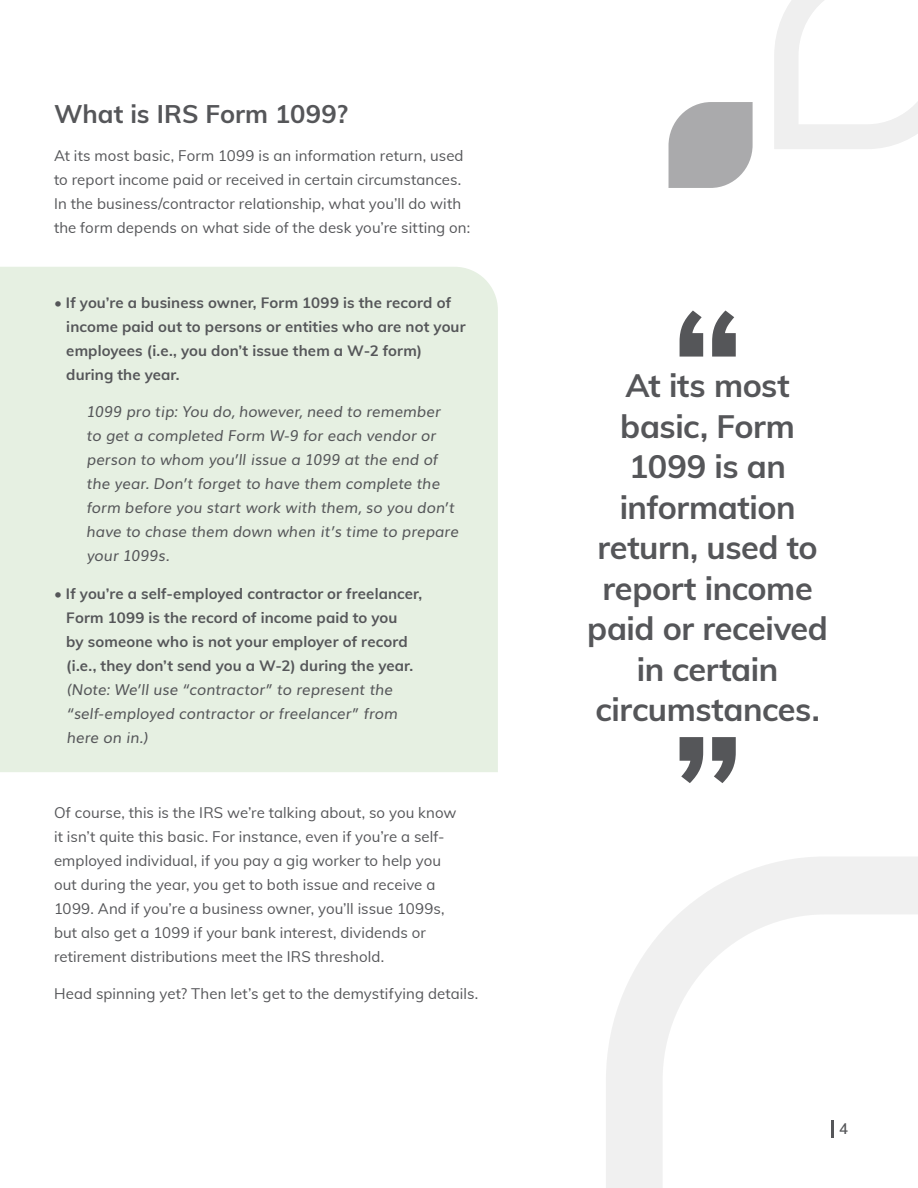
<style>
.page{position:relative;width:918px;height:1188px;background:#fff}
.page>*{position:absolute;margin:0;border:0;box-sizing:border-box;transform-origin:0 0}
.t1{font:700 32.4px/40.5px "Muli";letter-spacing:-.015em;color:#555659;text-align:center}
.t2{font:700 25.5px "Muli";color:#555659}
.t3{font:15px/24px "Muli";letter-spacing:.005em;color:#555659}
.t4{font:700 15px/24px "Muli";letter-spacing:.005em;color:#555659}
.t5{font:italic 15px/24px "Muli";color:#555659}
.t6{font:600 15px "Muli";color:#555659}
.s1{font-weight:400}
.s2{font-weight:400;font-style:italic}
</style>
<div class="page">
<div style="left:0;top:267px;width:498px;height:505px;background:#e6f0e2"></div>
<svg style="left:774px;top:0;width:144px;height:149px"></svg>
<svg style="left:669px;top:102px;width:84px;height:86px;background:#b3b3b5"></svg>
<svg style="left:606px;top:857px;width:312px;height:331px"></svg>
<svg style="left:680px;top:310px;width:56px;height:47px"></svg>
<svg style="left:680px;top:737px;width:56px;height:46px"></svg>
<p class="t2" style="left:54px;top:95px;width:295px">What is IRS Form 1099?</p>
<p class="t3" style="left:54px;top:143px;width:418px">At its most basic, Form 1099 is an information return, used to report income paid or received in certain circumstances.<br>In the business/contractor relationship, what you’ll do with the form depends on what side of the desk you’re sitting on:</p>
<p class="t4" style="left:66px;top:290px;width:401px;text-indent:-12px"><span class="s1">•</span> If you’re a business owner, Form 1099 is the record of income paid out to persons or entities who are not your employees (i.e., you don’t issue them a W-2 form) during the year.</p>
<p class="t5" style="left:87px;top:399px;width:374px">1099 pro tip: You do, however, need to remember to get a completed Form W-9 for each vendor or person to whom you’ll issue a 1099 at the end of the year. Don’t forget to have them complete the form before you start work with them, so you don’t have to chase them down when it’s time to prepare your 1099s.</p>
<p class="t4" style="left:66px;top:581px;width:358px;text-indent:-12px"><span class="s1">•</span> If you’re a self-employed contractor or freelancer, Form 1099 is the record of income paid to you<br>by someone who is not your employer of record (i.e., they don’t send you a W-2) during the year. <span class="s2">(Note: We’ll use “contractor” to represent the “self-employed contractor or freelancer” from here on in.)</span></p>
<p class="t3" style="left:54px;top:800px;width:404px">Of course, this is the IRS we’re talking about, so you know it isn’t quite this basic. For instance, even if you’re a self&shy;employed individual, if you pay a gig worker to help you out during the year, you get to both issue and receive a 1099. And if you’re a business owner, you’ll issue 1099s, but also get a 1099 if your bank interest, dividends or retirement distributions meet the IRS threshold.</p>
<p class="t3" style="left:54px;top:981px;width:426px">Head spinning yet? Then let’s get to the demystifying details.</p>
<p class="t1" style="left:587px;top:364px;width:242px">At its most basic, Form<br>1099 is an information return, used to report income paid or received in certain circumstances.</p>
<p class="t6" style="left:839px;top:1118px;width:10px">4</p>
</div>
